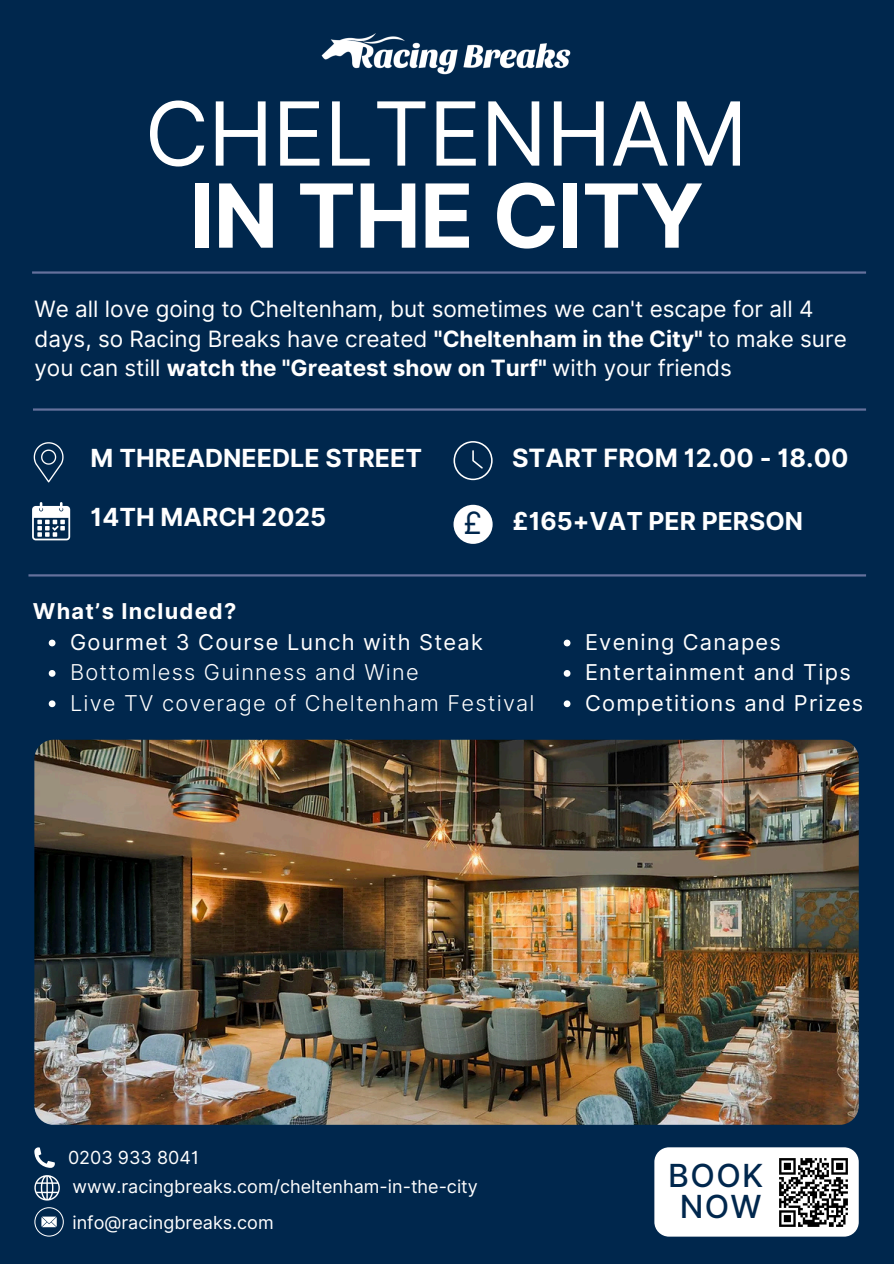
<style>
.page{position:relative;width:894px;height:1264px;background:#fff}
.page>*{position:absolute;margin:0;border:0;box-sizing:border-box;transform-origin:0 0}
.t1{font:88.2px "Inter";letter-spacing:-.01em;color:#fff}
.t2{font:700 88.2px "Inter";letter-spacing:-.01em;color:#fff}
.t3{font:500 31.8px/30.3px "Inter";letter-spacing:.045em;color:#00274d;text-align:center}
.t4{font:30.75px "Inter";color:#00274d}
.t5{font:700 25.2px "Inter";color:#fff}
.t6{font:700 24.9px "Inter";color:#fff}
.t7{font:700 24.75px "Inter";color:#fff}
.t8{font:22.5px/29.2px "Inter";color:#fff}
.t9{font:21.75px "Inter";letter-spacing:.055em;color:#fff}
.t10{font:300 21.75px "Inter";letter-spacing:.055em;color:#fff}
.t11{font:700 21.75px "Inter";letter-spacing:.055em;color:#fff}
.t12{font:18px "Inter";color:#fff}
.s1{font-weight:700}
</style>
<div class="page">
<div style="left:0;top:0;width:893px;height:1263px;background:#00274d"></div>
<hr style="left:32px;top:271px;width:833px;height:3px;background:#65719c">
<img style="left:34px;top:739px;width:824px;height:385px;border-radius:19px">
<svg style="left:32px;top:502px;width:38px;height:38px"></svg>
<svg style="left:34px;top:442px;width:30px;height:40px"></svg>
<svg style="left:453px;top:441px;width:39px;height:39px"></svg>
<div style="left:453px;top:505px;width:39px;height:39px;background:#fff;border-radius:50%"></div>
<hr style="left:33px;top:408px;width:832px;height:2px;background:#65719c">
<hr style="left:28px;top:574px;width:837px;height:2px;background:#65719c">
<img style="left:321px;top:33px;width:250px;height:42px">
<svg style="left:34px;top:1175px;width:26px;height:25px"></svg>
<svg style="left:34px;top:1147px;width:21px;height:20px"></svg>
<svg style="left:34px;top:1207px;width:30px;height:29px"></svg>
<div style="left:654px;top:1147px;width:204px;height:89px;background:#fff;border-radius:15px"></div>
<img style="left:779px;top:1158px;width:69px;height:68px">
<svg style="left:49px;top:639px;width:6px;height:7px"></svg>
<svg style="left:49px;top:670px;width:6px;height:6px"></svg>
<svg style="left:49px;top:700px;width:6px;height:7px"></svg>
<svg style="left:563px;top:639px;width:7px;height:7px"></svg>
<svg style="left:563px;top:670px;width:7px;height:6px"></svg>
<svg style="left:563px;top:700px;width:7px;height:7px"></svg>
<p class="t1" style="left:145px;top:81px;width:606px">CHELTENHAM</p>
<p class="t2" style="left:190px;top:163px;width:515px">IN THE CITY</p>
<h4 class="t8" style="left:34px;top:295px;width:813px">We all love going to Cheltenham, but sometimes we can't escape for all 4 days, so Racing Breaks have created <span class="s1">"Cheltenham in the City"</span> to make sure you can still <span class="s1">watch the "Greatest show on Turf"</span> with your friends</h4>
<h1 class="t6" style="left:91px;top:443px;width:333px">M THREADNEEDLE STREET</h1>
<p class="t5" style="left:512px;top:442px;width:338px">START FROM 12.00 - 18.00</p>
<h2 class="t6" style="left:91px;top:502px;width:237px">14TH MARCH 2025</h2>
<h6 class="t4" style="left:463px;top:504px;width:21px">£</h6>
<p class="t7" style="left:512px;top:506px;width:292px">£165+VAT PER PERSON</p>
<h4 class="t11" style="left:33px;top:598px;width:205px">What’s Included?</h4>
<p class="t9" style="left:70px;top:629px;width:414px">Gourmet 3 Course Lunch with Steak</p>
<h5 class="t10" style="left:70px;top:659px;width:350px">Bottomless Guinness and Wine</h5>
<p class="t10" style="left:70px;top:689px;width:466px">Live TV coverage of Cheltenham Festival</p>
<p class="t9" style="left:585px;top:629px;width:197px">Evening Canapes</p>
<p class="t9" style="left:585px;top:659px;width:267px">Entertainment and Tips</p>
<p class="t9" style="left:585px;top:689px;width:280px">Competitions and Prizes</p>
<h4 class="t12" style="left:68px;top:1146px;width:132px">0203 933 8041</h4>
<p class="t12" style="left:72px;top:1176px;width:407px">www.racingbreaks.com/cheltenham-in-the-city</p>
<h4 class="t12" style="left:72px;top:1211px;width:203px">info@racingbreaks.com</h4>
<p class="t3" style="left:668px;top:1160px;width:96px">BOOK<br>NOW</p>
</div>
